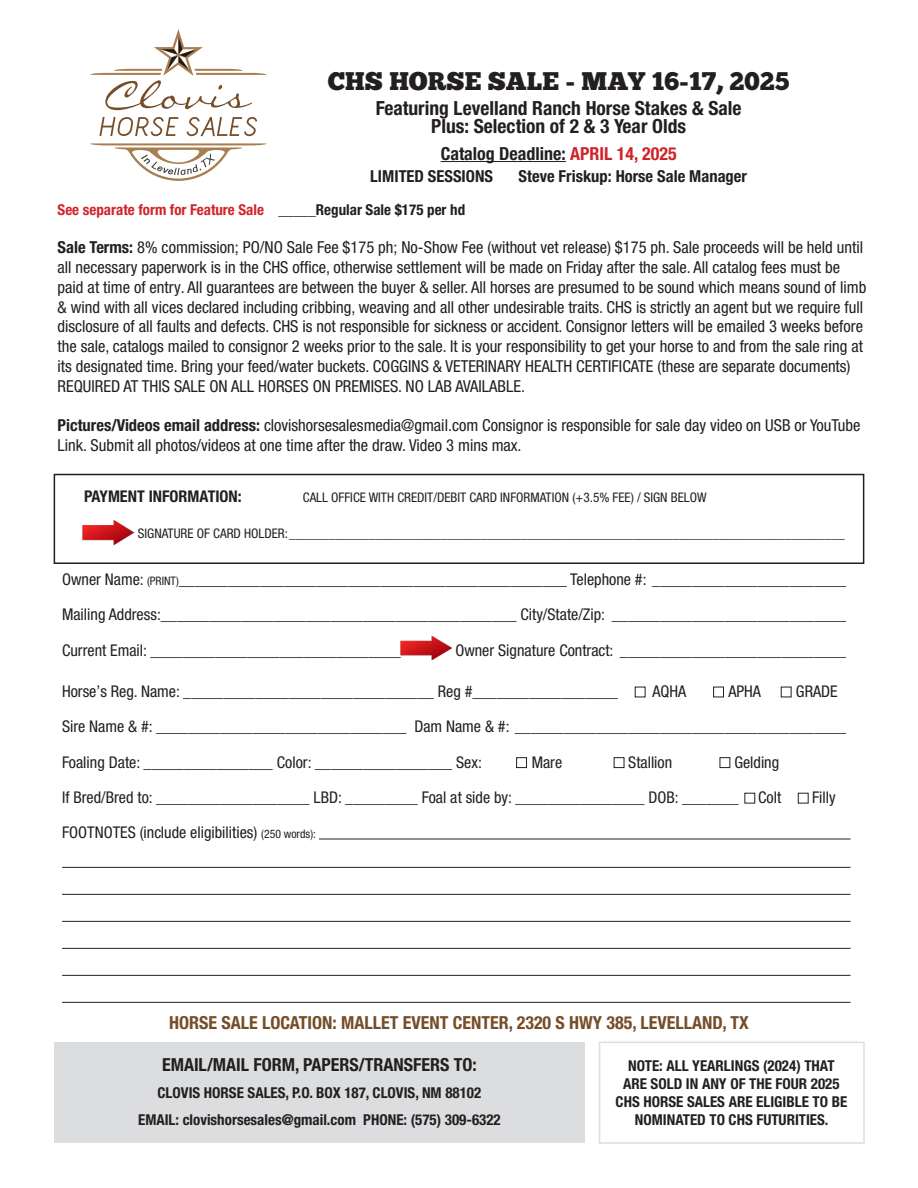
<style>
.page{position:relative;width:918px;height:1188px;background:#fff}
.page>*{position:absolute;margin:0;border:0;box-sizing:border-box;transform-origin:0 0}
.t1{font:25.5px "Chunk Five";color:#231f20}
.t2{font:700 condensed 19.5px "Helvetica Neue LT Pro";color:#231f20}
.t3{font:700 condensed 18px "Helvetica Neue LT Pro";color:#231f20}
.t4{font:700 condensed 18px "Helvetica Neue LT Pro";color:#754d29}
.t5{font:condensed 16.5px/19.8px "Helvetica Neue LT Pro";color:#231f20}
.t6{font:700 condensed 16.5px "Helvetica Neue LT Pro";color:#231f20}
.t7{font:condensed 16.2px "Helvetica Neue LT Pro";color:#231f20}
.t8{font:700 condensed 16.2px "Helvetica Neue LT Pro";color:#231f20}
.t9{font:700 condensed 15px/18px "Helvetica Neue LT Pro";color:#231f20;text-align:center}
.t10{font:700 condensed 15px "Helvetica Neue LT Pro";color:#d1232a}
.t11{font:condensed 13.2px "Helvetica Neue LT Pro";color:#231f20}
.s1{color:#d1232a}
.s2{color:#231f20}
.s3{font-weight:700}
.s4{font-size:11.7px}
</style>
<div class="page">
<hr style="left:441px;top:161px;width:125px;height:1px;background:#231f20">
<svg style="left:90px;top:29px;width:177px;height:152px"></svg>
<div style="left:54px;top:1042px;width:530px;height:101px;background:#dcdddf"></div>
<div style="left:599px;top:1042px;width:266px;height:102px;border:2px solid #dcdddf"></div>
<div style="left:54px;top:474px;width:810px;height:90px;border:2px solid #231f20"></div>
<div style="left:713px;top:687px;width:11px;height:10px;border:1px solid #231f20"></div>
<div style="left:516px;top:757px;width:11px;height:11px;border:1px solid #231f20"></div>
<div style="left:614px;top:757px;width:10px;height:11px;border:1px solid #231f20"></div>
<div style="left:720px;top:757px;width:10px;height:11px;border:1px solid #231f20"></div>
<div style="left:798px;top:793px;width:10px;height:10px;border:1px solid #231f20"></div>
<img style="left:400px;top:635px;width:53px;height:26px">
<img style="left:82px;top:519px;width:53px;height:27px">
<hr style="left:62px;top:867px;width:788px;height:1px;background:#231f20">
<hr style="left:62px;top:894px;width:788px;height:1px;background:#231f20">
<hr style="left:62px;top:921px;width:788px;height:1px;background:#231f20">
<hr style="left:62px;top:948px;width:788px;height:1px;background:#231f20">
<hr style="left:62px;top:975px;width:788px;height:1px;background:#231f20">
<hr style="left:62px;top:1002px;width:788px;height:1px;background:#231f20">
<hr style="left:319px;top:839px;width:532px;height:1px;background:#231f20">
<p class="t1" style="left:328px;top:69px;width:463px">CHS HORSE SALE - MAY 16-17, 2025</p>
<p class="t2" style="left:376px;top:96px;width:367px">Featuring Levelland Ranch Horse Stakes &amp; Sale</p>
<p class="t2" style="left:431px;top:114px;width:256px">Plus: Selection of 2 &amp; 3 Year Olds</p>
<p class="t3" style="left:441px;top:143px;width:237px">Catalog Deadline: <span class="s1">APRIL 14, 2025</span></p>
<p class="t6" style="left:370px;top:166px;width:124px">LIMITED SESSIONS</p>
<p class="t6" style="left:519px;top:166px;width:230px">Steve Friskup: Horse Sale Manager</p>
<p class="t10" style="left:58px;top:201px;width:409px">See separate form for Feature Sale <span class="s2">_____Regular Sale $175 per hd</span></p>
<p class="t5" style="left:58px;top:237px;width:810px"><span class="s3">Sale Terms:</span> 8% commission; PO/NO Sale Fee $175 ph; No-Show Fee (without vet release) $175 ph. Sale proceeds will be held until all necessary paperwork is in the CHS office, otherwise settlement will be made on Friday after the sale. All catalog fees must be paid at time of entry. All guarantees are between the buyer &amp; seller. All horses are presumed to be sound which means sound of limb &amp; wind with all vices declared including cribbing, weaving and all other undesirable traits. CHS is strictly an agent but we require full disclosure of all faults and defects. CHS is not responsible for sickness or accident. Consignor letters will be emailed 3 weeks before the sale, catalogs mailed to consignor 2 weeks prior to the sale. It is your responsibility to get your horse to and from the sale ring at its designated time. Bring your feed/water buckets. COGGINS &amp; VETERINARY HEALTH CERTIFICATE (these are separate documents)<br>REQUIRED AT THIS SALE ON ALL HORSES ON PREMISES. NO LAB AVAILABLE.</p>
<p class="t5" style="left:58px;top:415px;width:804px"><span class="s3">Pictures/Videos email address:</span> clovishorsesalesmedia@gmail.com Consignor is responsible for sale day video on USB or YouTube<br>Link. Submit all photos/videos at one time after the draw. Video 3 mins max.</p>
<p class="t8" style="left:84px;top:487px;width:159px">PAYMENT INFORMATION:</p>
<p class="t11" style="left:303px;top:490px;width:405px">CALL OFFICE WITH CREDIT/DEBIT CARD INFORMATION (+3.5% FEE) / SIGN BELOW</p>
<p class="t11" style="left:138px;top:525px;width:708px">SIGNATURE OF CARD HOLDER:____________________________________________________________________________________</p>
<p class="t7" style="left:62px;top:570px;width:786px">Owner Name: <span class="s4">(PRINT)</span>________________________________________________ Telephone #: ________________________</p>
<p class="t7" style="left:62px;top:605px;width:786px">Mailing Address:____________________________________________ City/State/Zip: _____________________________</p>
<p class="t7" style="left:62px;top:640px;width:340px">Current Email: _______________________________</p>
<p class="t7" style="left:455px;top:640px;width:392px">Owner Signature Contract: ____________________________</p>
<p class="t7" style="left:62px;top:682px;width:557px">Horse’s Reg. Name: _______________________________ Reg #__________________</p>
<p class="t7" style="left:652px;top:682px;width:36px">AQHA</p>
<p class="t7" style="left:728px;top:682px;width:34px">APHA</p>
<p class="t7" style="left:796px;top:682px;width:43px">GRADE</p>
<p class="t7" style="left:62px;top:717px;width:786px">Sire Name &amp; #: _______________________________ Dam Name &amp; #: _________________________________________</p>
<p class="t7" style="left:62px;top:752px;width:421px">Foaling Date: ________________ Color: _________________ Sex:</p>
<p class="t7" style="left:532px;top:752px;width:32px">Mare</p>
<p class="t7" style="left:628px;top:752px;width:46px">Stallion</p>
<p class="t7" style="left:734px;top:752px;width:46px">Gelding</p>
<p class="t7" style="left:62px;top:788px;width:721px">If Bred/Bred to: ___________________ LBD: _________ Foal at side by: ________________ DOB: _______ Colt</p>
<p class="t7" style="left:812px;top:788px;width:25px">Filly</p>
<p class="t7" style="left:62px;top:823px;width:255px">FOOTNOTES (include eligibilities) <span class="s4">(250 words):</span></p>
<p class="t4" style="left:169px;top:1012px;width:581px">HORSE SALE LOCATION: MALLET EVENT CENTER, 2320 S HWY 385, LEVELLAND, TX</p>
<p class="t3" style="left:162px;top:1054px;width:316px">EMAIL/MAIL FORM, PAPERS/TRANSFERS TO:</p>
<p class="t9" style="left:158px;top:1084px;width:325px">CLOVIS HORSE SALES, P.O. BOX 187, CLOVIS, NM 88102</p>
<p class="t9" style="left:138px;top:1111px;width:364px">EMAIL: clovishorsesales@gmail.com PHONE: (575) 309-6322</p>
<p class="t9" style="left:616px;top:1057px;width:233px">NOTE: ALL YEARLINGS (2024) THAT<br>ARE SOLD IN ANY OF THE FOUR 2025<br>CHS HORSE SALES ARE ELIGIBLE TO BE<br>NOMINATED TO CHS FUTURITIES.</p>
</div>
